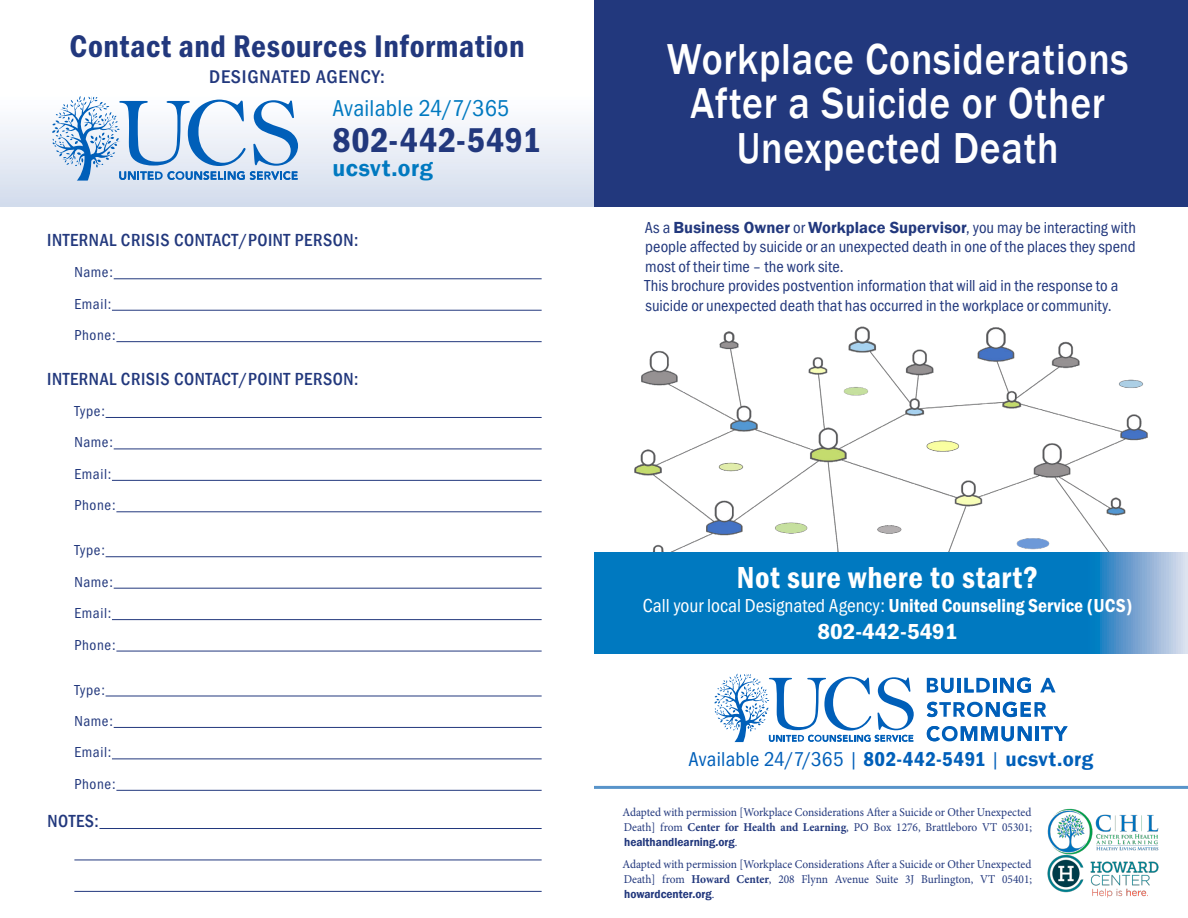
<style>
.page{position:relative;width:1188px;height:918px;background:#fff}
.page>*{position:absolute;margin:0;border:0;box-sizing:border-box;transform-origin:0 0}
.Head_27{font:500 44.55px "Franklin Gothic";letter-spacing:.02em;color:#fff;scale:.89 1}
.HC_Head_44_44{font:500 44.55px "Franklin Gothic";letter-spacing:.02em;color:#fff;scale:.89 1}
.HC_Head_24_24_C{font:35.7px "Franklin Gothic URW Con Dem";letter-spacing:.02em;color:#22387d}
.HC_Head_24_24_C-2{font:32.4px "Franklin Gothic URW Con Dem";letter-spacing:.02em;color:#22387d}
.HC_Subhead_20_21{font:31.5px "Franklin Gothic URW Con Dem";letter-spacing:.02em;color:#fff}
.HC_Subhead_16_16_C{font:23.7px "Franklin Gothic URW Cond";letter-spacing:.01em;color:#0079c0}
.HC_Subhead_16_16_C-2{font:600 23.7px "Franklin Gothic";letter-spacing:.02em;color:#0079c0}
.t1{font:22.5px "Franklin Gothic URW Con Dem";color:#fff;scale:1.1 1}
.HC_Subhead_16_16_C-3{font:20.85px "Franklin Gothic URW Cond";letter-spacing:.01em;color:#005fb9}
.t2{font:19.5px "Franklin Gothic URW Cond";color:#fff}
.HC_Subhead_CAPS_14{font:500 condensed 18.9px "Franklin Gothic";letter-spacing:.04em;color:#22387d;scale:1.05 1}
.HC_Subhead_CAPS_14_L{font:500 condensed 18px "Franklin Gothic";letter-spacing:.03em;color:#22387d}
.HC_Subhead_20_21-2{font:16.5px/19.5px "Franklin Gothic URW Cond";letter-spacing:.005em;color:#22387d;text-align:justify}
.HC_Subhead_CAPS_14_L-2{font:15px "Franklin Gothic URW Cond";letter-spacing:.04em;color:#22387d}
.Subhead_Minion_10_12{font:12px/14.9px "Minion Pro";color:#22387d;text-align:justify;scale:.95 1}
.s1{font-family:"Franklin Gothic";font-weight:600}
.s2{font-family:"Franklin Gothic URW Con Dem"}
.s3{font-weight:700}
</style>
<div class="page">
<div style="left:0;top:70px;width:594px;height:136px;background:linear-gradient(to bottom,#fff,#d5deed)"></div>
<img style="left:634px;top:326px;width:514px;height:226px">
<div style="left:594px;top:0;width:594px;height:206px;background:#22387d"></div>
<svg style="left:594px;top:552px;width:594px;height:102px;background:#1380c3"></svg>
<img style="left:1048px;top:809px;width:110px;height:89px">
<svg style="left:1040px;top:678px;width:16px;height:14px"></svg>
<hr style="left:957px;top:678px;width:3px;height:14px;background:#005fb9">
<svg style="left:964px;top:678px;width:26px;height:14px"></svg>
<svg style="left:1000px;top:677px;width:31px;height:16px"></svg>
<svg style="left:927px;top:678px;width:26px;height:15px"></svg>
<hr style="left:993px;top:678px;width:3px;height:14px;background:#005fb9">
<hr style="left:1035px;top:726px;width:4px;height:15px;background:#005fb9">
<svg style="left:1041px;top:726px;width:27px;height:15px"></svg>
<svg style="left:927px;top:726px;width:105px;height:15px"></svg>
<svg style="left:927px;top:702px;width:119px;height:15px"></svg>
<svg style="left:714px;top:673px;width:200px;height:69px"></svg>
<hr style="left:594px;top:786px;width:594px;height:3px;background:#5894ca">
<svg style="left:52px;top:96px;width:246px;height:85px"></svg>
<hr style="left:114px;top:278px;width:428px;height:1px;background:#22387d">
<hr style="left:112px;top:310px;width:430px;height:1px;background:#22387d">
<hr style="left:116px;top:341px;width:426px;height:1px;background:#22387d">
<hr style="left:106px;top:417px;width:436px;height:1px;background:#22387d">
<hr style="left:114px;top:448px;width:428px;height:1px;background:#22387d">
<hr style="left:112px;top:480px;width:430px;height:1px;background:#22387d">
<hr style="left:116px;top:511px;width:426px;height:1px;background:#22387d">
<hr style="left:106px;top:556px;width:436px;height:1px;background:#22387d">
<hr style="left:114px;top:588px;width:428px;height:1px;background:#22387d">
<hr style="left:112px;top:619px;width:430px;height:1px;background:#22387d">
<hr style="left:116px;top:651px;width:426px;height:1px;background:#22387d">
<hr style="left:106px;top:696px;width:436px;height:1px;background:#22387d">
<hr style="left:114px;top:727px;width:428px;height:1px;background:#22387d">
<hr style="left:112px;top:758px;width:430px;height:1px;background:#22387d">
<hr style="left:116px;top:790px;width:426px;height:1px;background:#22387d">
<hr style="left:99px;top:828px;width:443px;height:1px;background:#22387d">
<hr style="left:74px;top:859px;width:468px;height:1px;background:#22387d">
<hr style="left:74px;top:891px;width:468px;height:1px;background:#22387d">
<p class="HC_Head_24_24_C-2" style="left:70px;top:25px;width:456px">Contact and Resources Information</p>
<p class="HC_Subhead_CAPS_14" style="left:209px;top:64px;width:169px">DESIGNATED AGENCY:</p>
<p class="HC_Subhead_16_16_C" style="left:332px;top:92px;width:179px">Available 24/7/365</p>
<p class="HC_Head_24_24_C" style="left:332px;top:116px;width:210px">802-442-5491</p>
<p class="HC_Subhead_16_16_C-2" style="left:332px;top:153px;width:102px">ucsvt.org</p>
<p class="HC_Subhead_CAPS_14_L" style="left:47px;top:228px;width:313px">INTERNAL CRISIS CONTACT/POINT PERSON:</p>
<p class="HC_Subhead_CAPS_14_L-2" style="left:74px;top:262px;width:40px">Name:</p>
<p class="HC_Subhead_CAPS_14_L-2" style="left:74px;top:293px;width:38px">Email:</p>
<p class="HC_Subhead_CAPS_14_L-2" style="left:74px;top:324px;width:43px">Phone:</p>
<p class="HC_Subhead_CAPS_14_L" style="left:47px;top:367px;width:313px">INTERNAL CRISIS CONTACT/POINT PERSON:</p>
<p class="HC_Subhead_CAPS_14_L-2" style="left:74px;top:400px;width:32px">Type:</p>
<p class="HC_Subhead_CAPS_14_L-2" style="left:74px;top:432px;width:40px">Name:</p>
<p class="HC_Subhead_CAPS_14_L-2" style="left:74px;top:463px;width:38px">Email:</p>
<p class="HC_Subhead_CAPS_14_L-2" style="left:74px;top:495px;width:43px">Phone:</p>
<p class="HC_Subhead_CAPS_14_L-2" style="left:74px;top:540px;width:32px">Type:</p>
<p class="HC_Subhead_CAPS_14_L-2" style="left:74px;top:571px;width:40px">Name:</p>
<p class="HC_Subhead_CAPS_14_L-2" style="left:74px;top:602px;width:38px">Email:</p>
<p class="HC_Subhead_CAPS_14_L-2" style="left:74px;top:634px;width:43px">Phone:</p>
<p class="HC_Subhead_CAPS_14_L-2" style="left:74px;top:679px;width:32px">Type:</p>
<p class="HC_Subhead_CAPS_14_L-2" style="left:74px;top:710px;width:40px">Name:</p>
<p class="HC_Subhead_CAPS_14_L-2" style="left:74px;top:742px;width:38px">Email:</p>
<p class="HC_Subhead_CAPS_14_L-2" style="left:74px;top:773px;width:43px">Phone:</p>
<p class="HC_Subhead_CAPS_14_L" style="left:47px;top:809px;width:53px">NOTES:</p>
<p class="Head_27" style="left:667px;top:31px;width:520px">Workplace Considerations</p>
<p class="Head_27" style="left:690px;top:76px;width:467px">After a Suicide or Other</p>
<p class="HC_Head_44_44" style="left:737px;top:120px;width:363px">Unexpected Death</p>
<p class="HC_Subhead_20_21-2" style="left:645px;top:216px;width:493px">As a <span class="s1">Business Owner</span> or <span class="s1">Workplace Supervisor</span>, you may be interacting with people affected by suicide or an unexpected death in one of the places they spend most of their time – the work site.</p>
<p class="HC_Subhead_20_21-2" style="left:645px;top:275px;width:475px">This brochure provides postvention information that will aid in the response to a suicide or unexpected death that has occurred in the workplace or community.</p>
<p class="HC_Subhead_20_21" style="left:737px;top:556px;width:303px">Not sure where to start?</p>
<p class="t2" style="left:643px;top:592px;width:491px">Call your local Designated Agency: <span class="s2">United Counseling Service (UCS)</span></p>
<p class="t1" style="left:818px;top:617px;width:129px">802-442-5491</p>
<p class="HC_Subhead_16_16_C-3" style="left:689px;top:744px;width:406px">Available 24/7/365 | <span class="s2">802-442-5491</span> | <span class="s1">ucsvt.org</span></p>
<p class="Subhead_Minion_10_12" style="left:623px;top:805px;width:433px">Adapted with permission [Workplace Considerations After a Suicide or Other Unexpected Death] from <span class="s3">Center for Health and Learning</span>, PO Box 1276, Brattleboro VT 05301; <span class="s1">healthandlearning.org</span>.</p>
<p class="Subhead_Minion_10_12" style="left:623px;top:857px;width:433px">Adapted with permission [Workplace Considerations After a Suicide or Other Unexpected Death] from <span class="s3">Howard Center</span>, 208 Flynn Avenue Suite 3J Burlington, VT 05401; <span class="s1">howardcenter.org</span>.</p>
</div>
